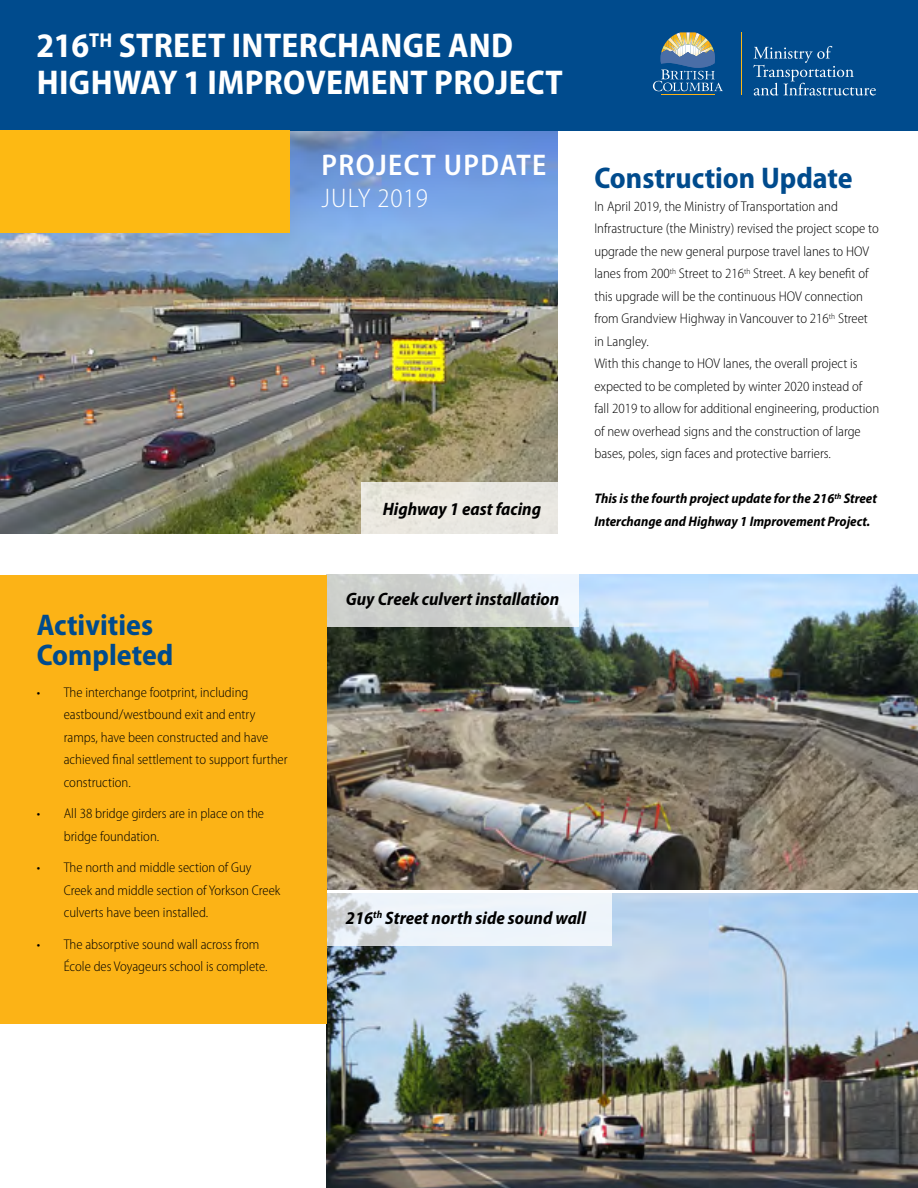
<style>
.page{position:relative;width:918px;height:1188px;background:#fff}
.page>*{position:absolute;margin:0;border:0;box-sizing:border-box;transform-origin:0 0}
.t1{font:700 semi-condensed 34.5px/37.5px "Myriad Pro";letter-spacing:.01em;color:#fff}
.t2{font:700 semi-condensed 30px/30px "Myriad Pro";color:#004b8d}
.t3{font:600 semi-condensed 30px "Myriad Pro";letter-spacing:.045em;color:#fff}
.t4{font:300 semi-condensed 27px "Myriad Pro";letter-spacing:.025em;color:#fff}
.t5{font:italic 700 semi-condensed 18px "Myriad Pro";color:#000}
.t6{font:300 semi-condensed 14.1px/22.5px "Myriad Pro";color:#000}
.t7{font:italic 700 semi-condensed 13.8px/22.5px "Myriad Pro";color:#000}
</style>
<div class="page">
<img style="left:0;top:131px;width:558px;height:403px">
<div style="left:0;top:0;width:918px;height:131px;background:#004b8d"></div>
<svg style="left:653px;top:32px;width:70px;height:59px"></svg>
<hr style="left:661px;top:94px;width:54px;height:1px;background:#fcb316">
<svg style="left:753px;top:46px;width:123px;height:50px"></svg>
<hr style="left:741px;top:32px;width:1px;height:63px;background:#fdb714">
<div style="left:0;top:131px;width:290px;height:102px;background:#fdb913"></div>
<div style="left:361px;top:483px;width:197px;height:51px;background:#e9e7e0"></div>
<img style="left:327px;top:575px;width:591px;height:314px">
<img style="left:327px;top:893px;width:591px;height:295px">
<svg style="left:327px;top:574px;width:252px;height:53px;background:#d4d7d5"></svg>
<svg style="left:327px;top:893px;width:285px;height:53px;fill:#edf4fb"></svg>
<div style="left:0;top:575px;width:327px;height:449px;background:#fcb316"></div>
<h1 class="t1" style="left:37px;top:25px;width:528px">216<sup>TH</sup> STREET INTERCHANGE AND<br>HIGHWAY 1 IMPROVEMENT PROJECT</h1>
<h2 class="t3" style="left:322px;top:146px;width:226px">PROJECT UPDATE</h2>
<h3 class="t4" style="left:322px;top:181px;width:108px">JULY 2019</h3>
<p class="t5" style="left:383px;top:497px;width:160px">Highway 1 east facing</p>
<p class="t5" style="left:346px;top:588px;width:215px">Guy Creek culvert installation</p>
<h2 class="t2" style="left:594px;top:162px;width:260px">Construction Update</h2>
<p class="t6" style="left:594px;top:195px;width:286px">In April 2019, the Ministry of Transportation and Infrastructure (the Ministry) revised the project scope to upgrade the new general purpose travel lanes to HOV lanes from 200<sup>th</sup> Street to 216<sup>th</sup> Street. A key benefit of this upgrade will be the continuous HOV connection from Grandview Highway in Vancouver to 216<sup>th</sup> Street in Langley.<br>With this change to HOV lanes, the overall project is expected to be completed by winter 2020 instead of fall 2019 to allow for additional engineering, production of new overhead signs and the construction of large bases, poles, sign faces and protective barriers.</p>
<p class="t7" style="left:594px;top:487px;width:284px">This is the fourth project update for the 216<sup>th</sup> Street<br>Interchange and Highway 1 Improvement Project.</p>
<h2 class="t2" style="left:37px;top:609px;width:138px">Activities<br>Completed</h2>
<p class="t6" style="left:64px;top:681px;width:225px;text-indent:-27px">• The interchange footprint, including eastbound/westbound exit and entry ramps, have been constructed and have achieved final settlement to support further construction.</p>
<p class="t6" style="left:64px;top:802px;width:202px;text-indent:-27px">• All 38 bridge girders are in place on the bridge foundation.</p>
<p class="t6" style="left:64px;top:856px;width:218px;text-indent:-27px">• The north and middle section of Guy<br>Creek and middle section of Yorkson Creek culverts have been installed.</p>
<p class="t6" style="left:64px;top:933px;width:205px;text-indent:-27px">• The absorptive sound wall across from<br>École des Voyageurs school is complete.</p>
<p class="t5" style="left:346px;top:906px;width:242px">216<sup>th</sup> Street north side sound wall</p>
</div>
